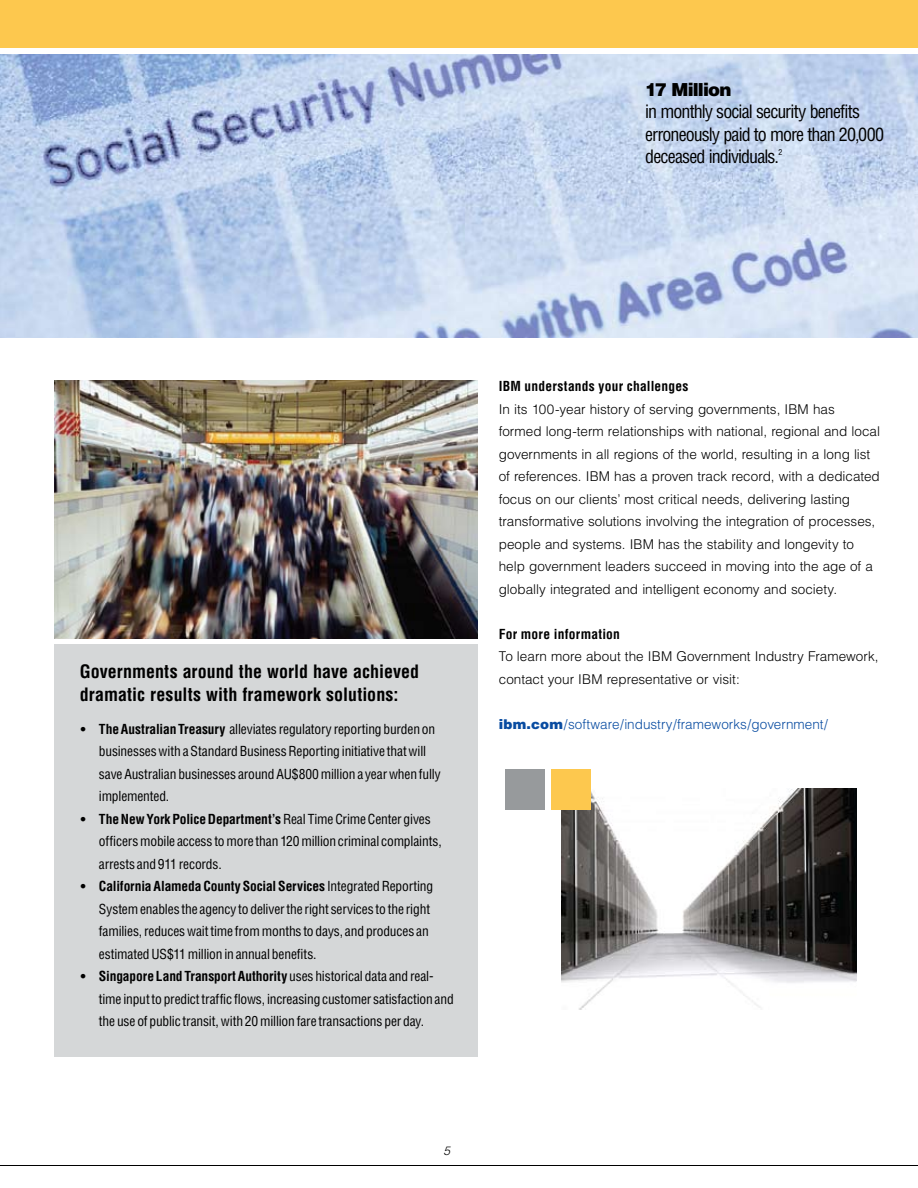
<style>
.page{position:relative;width:918px;height:1188px;background:#fff}
.page>*{position:absolute;margin:0;border:0;box-sizing:border-box;transform-origin:0 0}
.t1{font:condensed 18px/22.5px "Helvetica";letter-spacing:-.05em;color:#000}
.t2{font:700 condensed 18px/22.5px "Helvetica";letter-spacing:.005em;color:#000}
.t3{font:900 18px "Helvetica";letter-spacing:-.05em;color:#000}
.t4{font:condensed 13.5px/22.5px "Helvetica";letter-spacing:-.01em;color:#000}
.t5{font:300 13.5px/22.5px "Helvetica";color:#000}
.t6{font:300 13.5px "Helvetica";color:#094ca1}
.t7{font:700 condensed 13.5px "Helvetica";letter-spacing:.015em;color:#000}
.t8{font:italic 300 12px "Helvetica";color:#000}
.t9{font:condensed 7.95px "Helvetica";color:#000}
.s1{font-weight:900;font-stretch:normal}
.s2{font-weight:700}
.s3{font-weight:900}
</style>
<div class="page">
<hr style="left:0;top:1165px;width:918px;height:1px;background:#000">
<img style="left:562px;top:789px;width:295px;height:221px">
<div style="left:54px;top:644px;width:423px;height:413px;background:#d5d7d8"></div>
<img style="left:54px;top:381px;width:423px;height:257px">
<img style="left:0;top:54px;width:918px;height:284px">
<div style="left:0;top:0;width:918px;height:47px;background:#fdc84e"></div>
<div style="left:505px;top:770px;width:40px;height:40px;background:#979a9c"></div>
<div style="left:551px;top:770px;width:40px;height:40px;background:#fdc84e"></div>
<h1 class="t3" style="left:645px;top:78px;width:88px">17 Million</h1>
<h1 class="t1" style="left:645px;top:100px;width:240px">in monthly social security benefits erroneously paid to more than 20,000 deceased individuals.</h1>
<p class="t9" style="left:779px;top:147px;width:5px">2</p>
<h1 class="t2" style="left:80px;top:660px;width:341px">Governments around the world have achieved dramatic results with framework solutions:</h1>
<p class="t4" style="left:99px;top:717px;width:343px;text-indent:-19px"><span class="s1">•</span> <span class="s2">The Australian Treasury</span> alleviates regulatory reporting burden on businesses with a Standard Business Reporting initiative that will save Australian businesses around AU$800 million a year when fully implemented.</p>
<p class="t4" style="left:99px;top:807px;width:344px;text-indent:-19px"><span class="s1">•</span> <span class="s2">The New York Police Department’s</span> Real Time Crime Center gives officers mobile access to more than 120 million criminal complaints, arrests and 911 records.</p>
<p class="t4" style="left:99px;top:875px;width:336px;text-indent:-19px"><span class="s1">•</span> <span class="s2">California Alameda County Social Services</span> Integrated Reporting System enables the agency to deliver the right services to the right families, reduces wait time from months to days, and produces an estimated US$11 million in annual benefits.</p>
<p class="t4" style="left:99px;top:965px;width:356px;text-indent:-19px"><span class="s1">•</span> <span class="s2">Singapore Land Transport Authority</span> uses historical data and real&shy;time input to predict traffic flows, increasing customer satisfaction and the use of public transit, with 20 million fare transactions per day.</p>
<p class="t7" style="left:499px;top:378px;width:191px">IBM understands your challenges</p>
<p class="t5" style="left:499px;top:397px;width:383px">In its 100-year history of serving governments, IBM has formed long-term relationships with national, regional and local governments in all regions of the world, resulting in a long list of references. IBM has a proven track record, with a dedicated focus on our clients’ most critical needs, delivering lasting transformative solutions involving the integration of processes, people and systems. IBM has the stability and longevity to help government leaders succeed in moving into the age of a globally integrated and intelligent economy and society.</p>
<p class="t7" style="left:499px;top:626px;width:123px">For more information</p>
<p class="t5" style="left:499px;top:645px;width:381px">To learn more about the IBM Government Industry Framework, contact your IBM representative or visit:</p>
<p class="t6" style="left:499px;top:715px;width:331px"><span class="s3">ibm.com</span>/software/industry/frameworks/government/</p>
<p class="t8" style="left:443px;top:1143px;width:8px">5</p>
</div>
